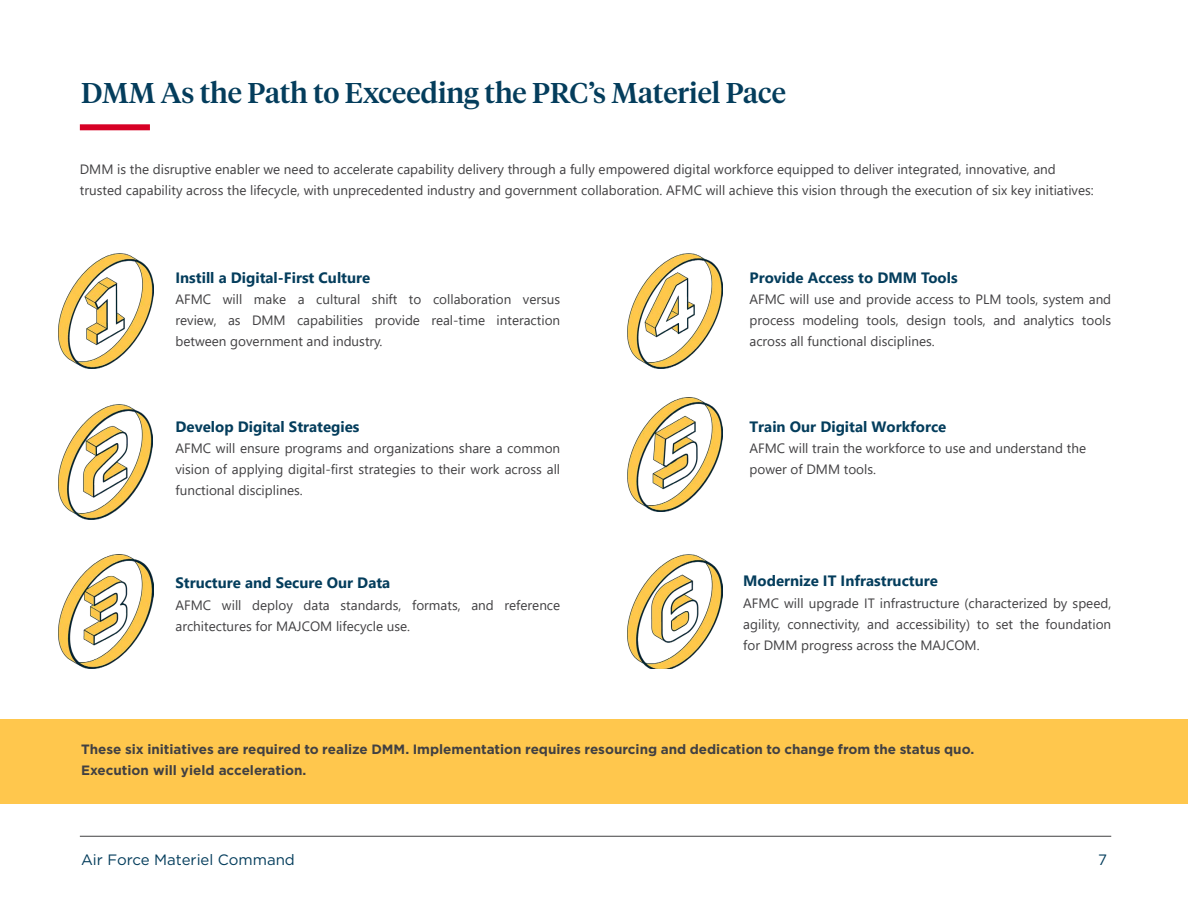
<style>
.page{position:relative;width:1188px;height:918px;background:#fff}
.page>*{position:absolute;margin:0;border:0;box-sizing:border-box;transform-origin:0 0}
.t1{font:500 28.5px "Tiempos Headline";color:#043d5c}
.t2{font:700 15px "Segoe UI";color:#043d5c}
.t3{font:15px "Gotham";color:#043d5c}
.t4{font:13.5px/21px "Segoe UI";color:#414042;text-align:justify}
.t5{font:700 13.5px/21px "Gotham";color:#414042}
</style>
<div class="page">
<hr style="left:80px;top:836px;width:1031px;height:1px;background:#414042">
<div style="left:0;top:719px;width:1188px;height:85px;background:#ffc74d"></div>
<div style="left:80px;top:124px;width:70px;height:6px;background:#d70025"></div>
<img style="left:58px;top:254px;width:95px;height:115px">
<img style="left:628px;top:254px;width:95px;height:114px">
<img style="left:58px;top:405px;width:95px;height:114px">
<img style="left:628px;top:398px;width:94px;height:114px">
<img style="left:58px;top:554px;width:96px;height:115px">
<img style="left:628px;top:554px;width:95px;height:115px">
<h2 class="t1" style="left:81px;top:74px;width:706px">DMM As the Path to Exceeding the PRC’s Materiel Pace</h2>
<p class="t4" style="left:80px;top:157px;width:1015px">DMM is the disruptive enabler we need to accelerate capability delivery through a fully empowered digital workforce equipped to deliver integrated, innovative, and trusted capability across the lifecycle, with unprecedented industry and government collaboration. AFMC will achieve this vision through the execution of six key initiatives:</p>
<p class="t2" style="left:176px;top:263px;width:196px">Instill a Digital-First Culture</p>
<p class="t4" style="left:176px;top:288px;width:386px">AFMC will make a cultural shift to collaboration versus review, as DMM capabilities provide real-time interaction between government and industry.</p>
<p class="t2" style="left:176px;top:412px;width:185px">Develop Digital Strategies</p>
<p class="t4" style="left:176px;top:437px;width:386px">AFMC will ensure programs and organizations share a common vision of applying digital-first strategies to their work across all functional disciplines.</p>
<p class="t2" style="left:176px;top:569px;width:216px">Structure and Secure Our Data</p>
<p class="t4" style="left:176px;top:594px;width:386px">AFMC will deploy data standards, formats, and reference architectures for MAJCOM lifecycle use.</p>
<p class="t2" style="left:750px;top:263px;width:210px">Provide Access to DMM Tools</p>
<p class="t4" style="left:750px;top:288px;width:363px">AFMC will use and provide access to PLM tools, system and process modeling tools, design tools, and analytics tools across all functional disciplines.</p>
<p class="t2" style="left:750px;top:412px;width:198px">Train Our Digital Workforce</p>
<p class="t4" style="left:750px;top:437px;width:338px">AFMC will train the workforce to use and understand the power of DMM tools.</p>
<p class="t2" style="left:743px;top:567px;width:196px">Modernize IT Infrastructure</p>
<p class="t4" style="left:743px;top:592px;width:370px">AFMC will upgrade IT infrastructure (characterized by speed, agility, connectivity, and accessibility) to set the foundation for DMM progress across the MAJCOM.</p>
<p class="t5" style="left:81px;top:739px;width:895px">These six initiatives are required to realize DMM. Implementation requires resourcing and dedication to change from the status quo.<br>Execution will yield acceleration.</p>
<p class="t3" style="left:81px;top:851px;width:215px">Air Force Materiel Command</p>
<p class="t3" style="left:1098px;top:851px;width:10px">7</p>
</div>
